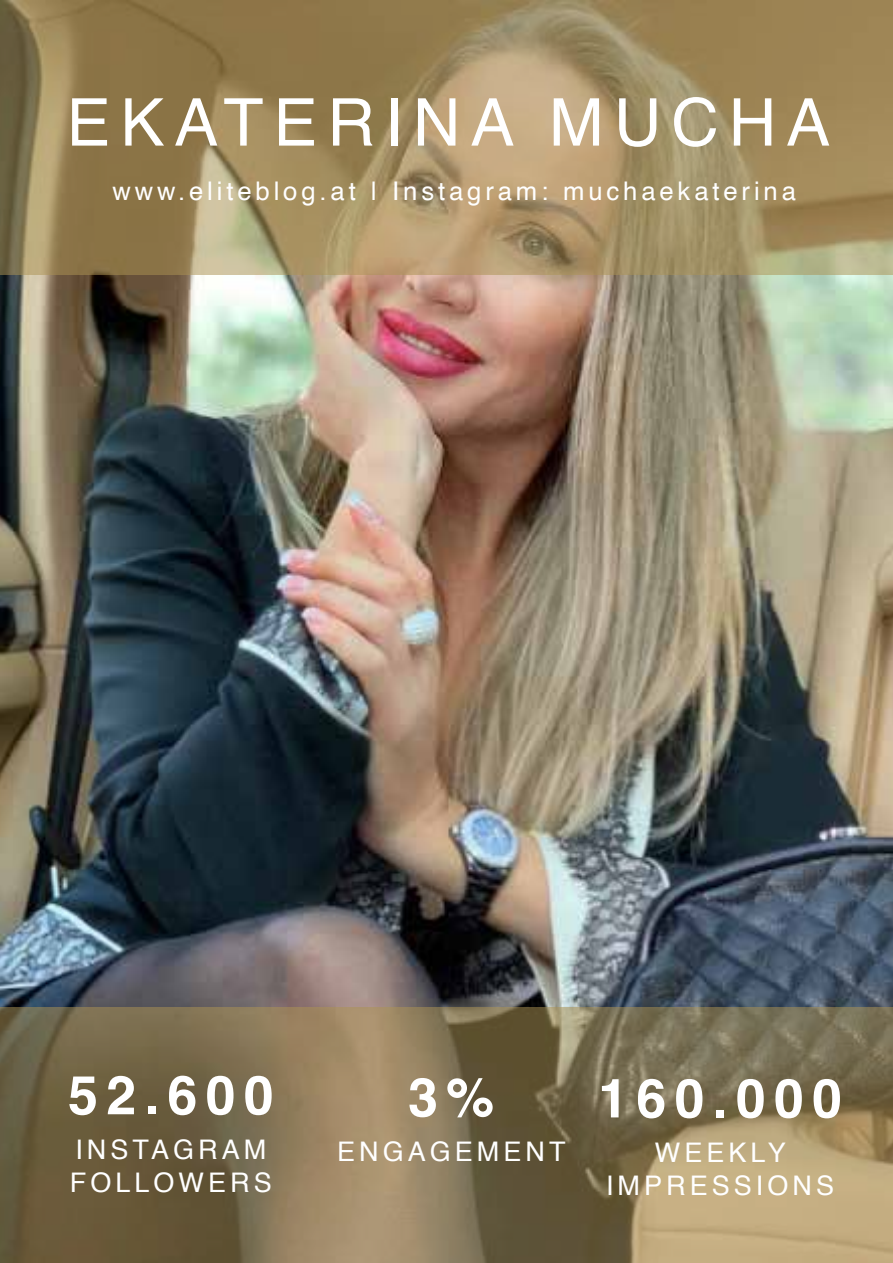
<style>
.page{position:relative;width:893px;height:1263px;background:#fff}
.page>*{position:absolute;margin:0;border:0;box-sizing:border-box;transform-origin:0 0}
.t1{font:65.85px "Helvetica";letter-spacing:.15em;color:#fff}
.t2{font:700 54px "Helvetica";letter-spacing:.15em;color:#fff}
.t3{font:27px/32.4px "Helvetica";letter-spacing:.15em;color:#fff}
.t4{font:25.65px "Helvetica";letter-spacing:.15em;color:#fff}
</style>
<div class="page">
<img style="left:0;top:274px;width:893px;height:734px">
<svg style="left:0;top:0;width:893px;height:274px;background:#9f8a5e"></svg>
<svg style="left:0;top:1008px;width:893px;height:255px;background:#847454"></svg>
<h1 class="t1" style="left:66px;top:72px;width:765px">EKATERINA MUCHA</h1>
<p class="t4" style="left:112px;top:171px;width:685px">www.eliteblog.at | Instagram: muchaekaterina</p>
<h2 class="t2" style="left:68px;top:1052px;width:207px">52.600</h2>
<p class="t3" style="left:70px;top:1134px;width:203px">INSTAGRAM<br>FOLLOWERS</p>
<h2 class="t2" style="left:408px;top:1054px;width:88px">3%</h2>
<p class="t3" style="left:337px;top:1136px;width:230px">ENGAGEMENT</p>
<h2 class="t2" style="left:598px;top:1055px;width:245px">160.000</h2>
<p class="t3" style="left:606px;top:1137px;width:230px;text-align:center">WEEKLY<br>IMPRESSIONS</p>
</div>
